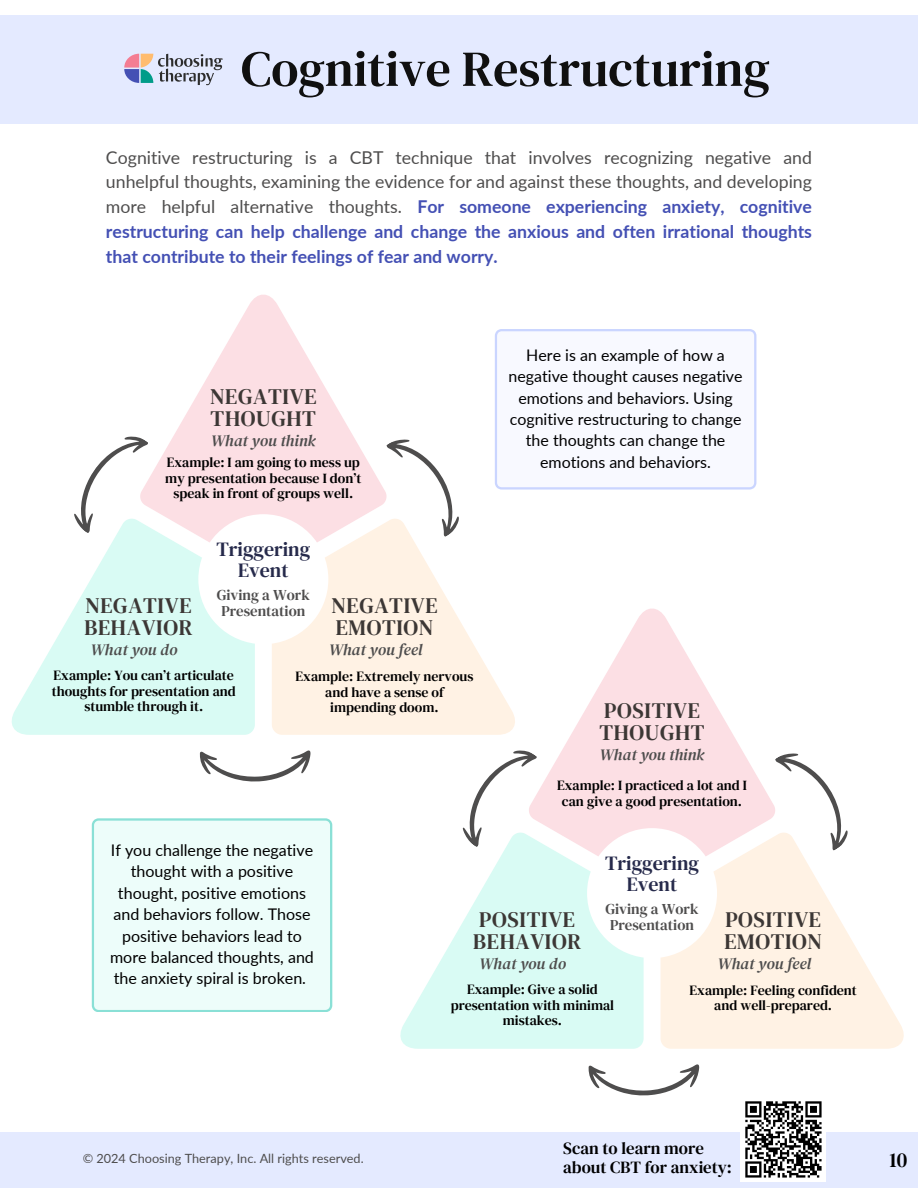
<style>
.page{position:relative;width:918px;height:1188px;background:#fff}
.page>*{position:absolute;margin:0;border:0;box-sizing:border-box;transform-origin:0 0}
.t1{font:50.1px "DM Serif Text";color:#101010}
.t2{font:22.05px/21.3px "DM Serif Text";letter-spacing:.03em;color:#3c3735}
.t3{font:21.9px/21.3px "DM Serif Text";letter-spacing:.03em;color:#3c3735}
.t4{font:21px "DM Serif Text";color:#000}
.t5{font:19.95px/21px "DM Serif Text";color:#262a4b;text-align:center}
.t6{font:17.7px/24.8px "Lato";color:#4e4d4d;text-align:justify}
.t7{font:16.95px/19.2px "DM Serif Text";color:#000}
.t8{font:16.05px/21.3px "Lato";color:#000;text-align:center}
.t9{font:italic 16.05px "DM Serif Text";color:#4e4d4d}
.t10{font:15.9px/21.3px "Lato";color:#000;text-align:center}
.t11{font:14.85px/15.8px "DM Serif Text";color:#4e4d4d;text-align:center}
.t12{font:13.95px/15.8px "DM Serif Text";color:#000;text-align:center}
.t13{font:12.75px "Lato";color:#4e4d4d}
.s1{font-weight:700;color:#4450b4}
</style>
<div class="page">
<div style="left:0;top:15px;width:918px;height:109px;background:#e4eaff"></div>
<svg style="left:124px;top:54px;width:98px;height:31px"></svg>
<svg style="left:200px;top:750px;width:111px;height:32px"></svg>
<svg style="left:272px;top:538px;width:243px;height:197px;fill:#fff2e4"></svg>
<svg style="left:150px;top:294px;width:237px;height:278px;fill:#fcdfe4"></svg>
<svg style="left:11px;top:519px;width:244px;height:216px;fill:#d9fbf4"></svg>
<svg style="left:386px;top:429px;width:73px;height:109px"></svg>
<svg style="left:62px;top:436px;width:88px;height:98px"></svg>
<div style="left:198px;top:514px;width:130px;height:130px;background:#fff;border-radius:50%"></div>
<svg style="left:495px;top:329px;width:261px;height:160px"></svg>
<div style="left:92px;top:818px;width:240px;height:194px;background:#edfdfa"></div>
<svg style="left:589px;top:1064px;width:110px;height:32px"></svg>
<svg style="left:661px;top:852px;width:243px;height:196px;fill:#fff2e4"></svg>
<svg style="left:538px;top:608px;width:237px;height:278px;fill:#fcdfe4"></svg>
<svg style="left:400px;top:833px;width:244px;height:215px;fill:#d9fbf4"></svg>
<svg style="left:774px;top:743px;width:74px;height:109px"></svg>
<svg style="left:451px;top:750px;width:87px;height:98px"></svg>
<div style="left:587px;top:828px;width:130px;height:130px;background:#fff;border-radius:50%"></div>
<div style="left:0;top:1132px;width:918px;height:56px;background:#e4eaff"></div>
<div style="left:741px;top:1097px;width:85px;height:85px;background:#fff"></div>
<svg style="left:745px;top:1101px;width:77px;height:77px"></svg>
<p class="t1" style="left:241px;top:34px;width:530px">Cognitive Restructuring</p>
<h1 class="t6" style="left:106px;top:144px;width:708px">Cognitive restructuring is a CBT technique that involves recognizing negative and unhelpful thoughts, examining the evidence for and against these thoughts, and developing more helpful alternative thoughts. <span class="s1">For someone experiencing anxiety, cognitive restructuring can help challenge and change the anxious and often irrational thoughts that contribute to their feelings of fear and worry.</span></h1>
<h4 class="t2" style="left:210px;top:386px;width:108px">NEGATIVE<br>THOUGHT</h4>
<p class="t9" style="left:211px;top:429px;width:106px">What you think</p>
<h5 class="t12" style="left:165px;top:454px;width:198px">Example: I am going to mess up my presentation because I don’t speak in front of groups well.</h5>
<h2 class="t3" style="left:84px;top:595px;width:110px">NEGATIVE<br>BEHAVIOR</h2>
<h5 class="t5" style="left:216px;top:538px;width:96px">Triggering<br>Event</h5>
<h3 class="t11" style="left:217px;top:587px;width:95px">Giving a Work<br>Presentation</h3>
<p class="t3" style="left:331px;top:595px;width:108px">NEGATIVE<br>EMOTION</p>
<h4 class="t9" style="left:91px;top:639px;width:88px">What you do</h4>
<p class="t9" style="left:329px;top:639px;width:95px">What you feel</p>
<h2 class="t12" style="left:52px;top:667px;width:186px">Example: You can’t articulate thoughts for presentation and stumble through it.</h2>
<h2 class="t12" style="left:296px;top:668px;width:179px">Example: Extremely nervous and have a sense of impending doom.</h2>
<h4 class="t10" style="left:509px;top:344px;width:236px">Here is an example of how a negative thought causes negative emotions and behaviors. Using cognitive restructuring to change the thoughts can change the emotions and behaviors.</h4>
<h5 class="t3" style="left:600px;top:700px;width:107px">POSITIVE<br>THOUGHT</h5>
<h4 class="t9" style="left:600px;top:743px;width:106px">What you think</h4>
<h4 class="t12" style="left:557px;top:777px;width:191px">Example: I practiced a lot and I can give a good presentation.</h4>
<h4 class="t8" style="left:110px;top:839px;width:205px">If you challenge the negative thought with a positive thought, positive emotions and behaviors follow. Those positive behaviors lead to more balanced thoughts, and the anxiety spiral is broken.</h4>
<p class="t3" style="left:473px;top:909px;width:110px">POSITIVE<br>BEHAVIOR</p>
<p class="t5" style="left:605px;top:852px;width:96px">Triggering<br>Event</p>
<p class="t11" style="left:605px;top:901px;width:95px">Giving a Work<br>Presentation</p>
<h5 class="t3" style="left:724px;top:909px;width:99px">POSITIVE<br>EMOTION</h5>
<h2 class="t9" style="left:480px;top:952px;width:88px">What you do</h2>
<p class="t9" style="left:718px;top:952px;width:95px">What you feel</p>
<h5 class="t12" style="left:451px;top:981px;width:165px">Example: Give a solid presentation with minimal mistakes.</h5>
<h3 class="t12" style="left:690px;top:982px;width:169px">Example: Feeling confident and well-prepared.</h3>
<h5 class="t13" style="left:83px;top:1151px;width:283px">© 2024 Choosing Therapy, Inc. All rights reserved.</h5>
<h2 class="t7" style="left:563px;top:1139px;width:170px">Scan to learn more about CBT for anxiety:</h2>
<h2 class="t4" style="left:890px;top:1145px;width:19px">10</h2>
</div>
